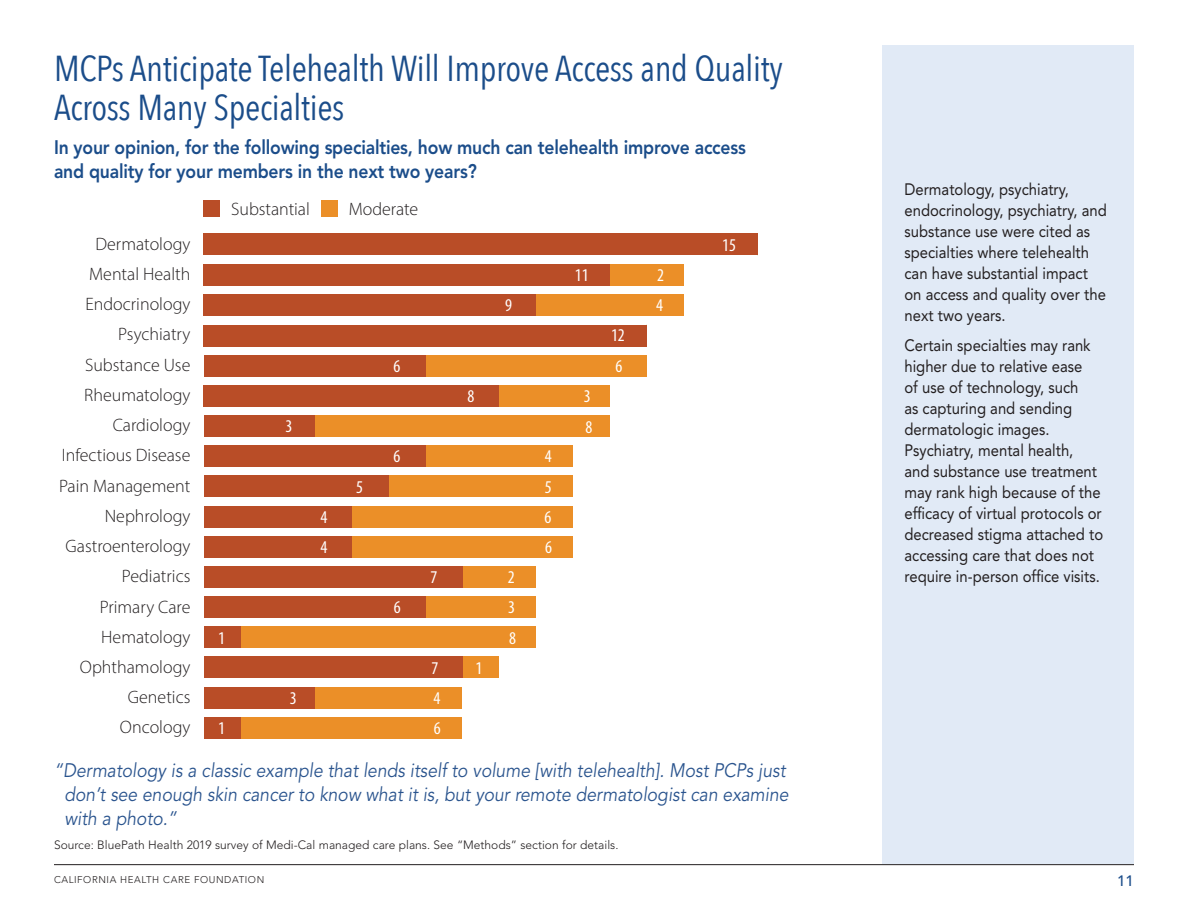
<style>
.page{position:relative;width:1188px;height:918px;background:#fff}
.page>*{position:absolute;margin:0;border:0;box-sizing:border-box;transform-origin:0 0}
.Head_main{font:36px/39px "Avenir Next Condensed";letter-spacing:-.01em;color:#1b4d8a}
.t1{font:italic 19.5px/24px "Avenir LT Std";color:#2a548e;scale:.9 1}
.Head-sub{font:800 19.5px/24px "Avenir LT Std";letter-spacing:-.01em;color:#1b4d8a;scale:.9 1}
.t2{font:300 18px/30.2px "Myriad Pro";color:#231f20;text-align:right}
.t3{font:condensed 18px "Myriad Pro";color:#fff}
.sidebar_text{font:16.5px/21px "Avenir LT Std";color:#231f20;scale:.9 1}
.t4{font:500 15px "Avenir LT Std";color:#1b4d8a}
.t5{font:300 12px "Avenir LT Std";color:#231f20}
.t6{font:300 9.75px "Avenir LT Std";letter-spacing:.06em;color:#231f20}
</style>
<div class="page">
<div style="left:882px;top:45px;width:252px;height:819px;background:#e1eaf6"></div>
<hr style="left:54px;top:864px;width:1080px;height:1px;background:#231f20">
<div style="left:204px;top:234px;width:554px;height:21px;background:#b94d27"></div>
<div style="left:610px;top:264px;width:74px;height:22px;background:#eb8f28"></div>
<div style="left:204px;top:264px;width:406px;height:22px;background:#b94d27"></div>
<div style="left:536px;top:295px;width:148px;height:21px;background:#eb8f28"></div>
<div style="left:204px;top:295px;width:332px;height:21px;background:#b94d27"></div>
<div style="left:204px;top:325px;width:443px;height:21px;background:#b94d27"></div>
<div style="left:425px;top:355px;width:222px;height:22px;background:#eb8f28"></div>
<div style="left:204px;top:355px;width:221px;height:22px;background:#b94d27"></div>
<div style="left:499px;top:385px;width:111px;height:22px;background:#eb8f28"></div>
<div style="left:204px;top:385px;width:295px;height:22px;background:#b94d27"></div>
<div style="left:315px;top:415px;width:295px;height:22px;background:#eb8f28"></div>
<div style="left:204px;top:415px;width:111px;height:22px;background:#b94d27"></div>
<div style="left:425px;top:445px;width:148px;height:22px;background:#eb8f28"></div>
<div style="left:204px;top:445px;width:221px;height:22px;background:#b94d27"></div>
<div style="left:388px;top:476px;width:185px;height:21px;background:#eb8f28"></div>
<div style="left:204px;top:476px;width:184px;height:21px;background:#b94d27"></div>
<div style="left:351px;top:506px;width:222px;height:21px;background:#eb8f28"></div>
<div style="left:204px;top:506px;width:147px;height:21px;background:#b94d27"></div>
<div style="left:351px;top:536px;width:222px;height:22px;background:#eb8f28"></div>
<div style="left:204px;top:536px;width:147px;height:22px;background:#b94d27"></div>
<div style="left:462px;top:566px;width:74px;height:22px;background:#eb8f28"></div>
<div style="left:204px;top:566px;width:258px;height:22px;background:#b94d27"></div>
<div style="left:425px;top:596px;width:111px;height:22px;background:#eb8f28"></div>
<div style="left:204px;top:596px;width:221px;height:22px;background:#b94d27"></div>
<div style="left:241px;top:626px;width:295px;height:22px;background:#eb8f28"></div>
<div style="left:204px;top:626px;width:37px;height:22px;background:#b94d27"></div>
<div style="left:462px;top:657px;width:37px;height:21px;background:#eb8f28"></div>
<div style="left:204px;top:657px;width:258px;height:21px;background:#b94d27"></div>
<div style="left:315px;top:687px;width:147px;height:22px;background:#eb8f28"></div>
<div style="left:204px;top:687px;width:111px;height:22px;background:#b94d27"></div>
<div style="left:241px;top:717px;width:221px;height:22px;background:#eb8f28"></div>
<div style="left:204px;top:717px;width:37px;height:22px;background:#b94d27"></div>
<div style="left:204px;top:201px;width:16px;height:16px;background:#b94d27"></div>
<div style="left:321px;top:201px;width:17px;height:16px;background:#eb8f28"></div>
<p class="Head_main" style="left:54px;top:47px;width:730px">MCPs Anticipate Telehealth Will Improve Access and Quality<br>Across Many Specialties</p>
<p class="Head-sub" style="left:54px;top:136px;width:770px">In your opinion, for the following specialties, how much can telehealth improve access and quality for your members in the next two years?</p>
<p class="t2" style="left:231px;top:194px;width:80px">Substantial</p>
<p class="t2" style="left:349px;top:194px;width:71px">Moderate</p>
<p class="t2" style="left:89px;top:228px;width:103px;text-align:center">Dermatology<br>Mental Health</p>
<p class="t3" style="left:722px;top:234px;width:15px">15</p>
<p class="t3" style="left:575px;top:264px;width:15px">11</p>
<p class="t3" style="left:657px;top:264px;width:8px">2</p>
<p class="t2" style="left:85px;top:289px;width:106px">Endocrinology</p>
<p class="t2" style="left:118px;top:319px;width:74px">Psychiatry</p>
<p class="t2" style="left:85px;top:349px;width:107px">Substance Use</p>
<p class="t2" style="left:84px;top:380px;width:108px">Rheumatology</p>
<p class="t2" style="left:113px;top:410px;width:79px">Cardiology</p>
<p class="t2" style="left:62px;top:440px;width:130px">Infectious Disease</p>
<p class="t2" style="left:59px;top:470px;width:133px">Pain Management</p>
<p class="t2" style="left:105px;top:501px;width:87px">Nephrology</p>
<p class="t2" style="left:66px;top:531px;width:126px">Gastroenterology</p>
<p class="t2" style="left:122px;top:561px;width:70px">Pediatrics</p>
<p class="t2" style="left:100px;top:591px;width:92px">Primary Care</p>
<p class="t2" style="left:101px;top:622px;width:91px">Hematology</p>
<p class="t2" style="left:80px;top:652px;width:112px">Ophthamology<br>Genetics<br>Oncology</p>
<p class="t3" style="left:505px;top:294px;width:8px">9</p>
<p class="t3" style="left:656px;top:294px;width:8px">4</p>
<p class="t3" style="left:611px;top:324px;width:15px">12</p>
<p class="t3" style="left:285px;top:415px;width:8px">3</p>
<p class="t3" style="left:393px;top:355px;width:8px">6</p>
<p class="t3" style="left:616px;top:355px;width:8px">6</p>
<p class="t3" style="left:467px;top:385px;width:8px">8</p>
<p class="t3" style="left:584px;top:385px;width:8px">3</p>
<p class="t3" style="left:393px;top:445px;width:8px">6</p>
<p class="t3" style="left:545px;top:445px;width:8px">4</p>
<p class="t3" style="left:356px;top:476px;width:8px">5</p>
<p class="t3" style="left:545px;top:476px;width:8px">5</p>
<p class="t3" style="left:320px;top:506px;width:8px">4</p>
<p class="t3" style="left:544px;top:506px;width:8px">6</p>
<p class="t3" style="left:320px;top:536px;width:8px">4</p>
<p class="t3" style="left:545px;top:536px;width:8px">6</p>
<p class="t3" style="left:430px;top:566px;width:8px">7</p>
<p class="t3" style="left:508px;top:566px;width:8px">2</p>
<p class="t3" style="left:394px;top:597px;width:8px">6</p>
<p class="t3" style="left:508px;top:597px;width:8px">3</p>
<p class="t3" style="left:586px;top:416px;width:8px">8</p>
<p class="t3" style="left:218px;top:627px;width:8px">1</p>
<p class="t3" style="left:509px;top:627px;width:8px">8</p>
<p class="t3" style="left:431px;top:657px;width:8px">7</p>
<p class="t3" style="left:476px;top:657px;width:8px">1</p>
<p class="t3" style="left:290px;top:687px;width:8px">3</p>
<p class="t3" style="left:434px;top:687px;width:8px">4</p>
<p class="t3" style="left:218px;top:718px;width:8px">1</p>
<p class="t3" style="left:434px;top:718px;width:8px">6</p>
<p class="t1" style="left:64px;top:759px;width:806px;text-indent:-10px">“Dermatology is a classic example that lends itself to volume [with telehealth]. Most PCPs just don’t see enough skin cancer to know what it is, but your remote dermatologist can examine with a photo.”</p>
<p class="t5" style="left:54px;top:838px;width:566px">Source: BluePath Health 2019 survey of Medi-Cal managed care plans. See “Methods” section for details.</p>
<p class="sidebar_text" style="left:904px;top:179px;width:226px">Dermatology, psychiatry, endocrinology, psychiatry, and substance use were cited as specialties where telehealth can have substantial impact on access and quality over the next two years.</p>
<p class="sidebar_text" style="left:904px;top:335px;width:222px">Certain specialties may rank higher due to relative ease<br>of use of technology, such<br>as capturing and sending dermatologic images.<br>Psychiatry, mental health,<br>and substance use treatment may rank high because of the efficacy of virtual protocols or decreased stigma attached to accessing care that does not require in-person office visits.</p>
<p class="t6" style="left:54px;top:874px;width:212px">CALIFORNIA HEALTH CARE FOUNDATION</p>
<p class="t4" style="left:1117px;top:872px;width:18px">11</p>
</div>
